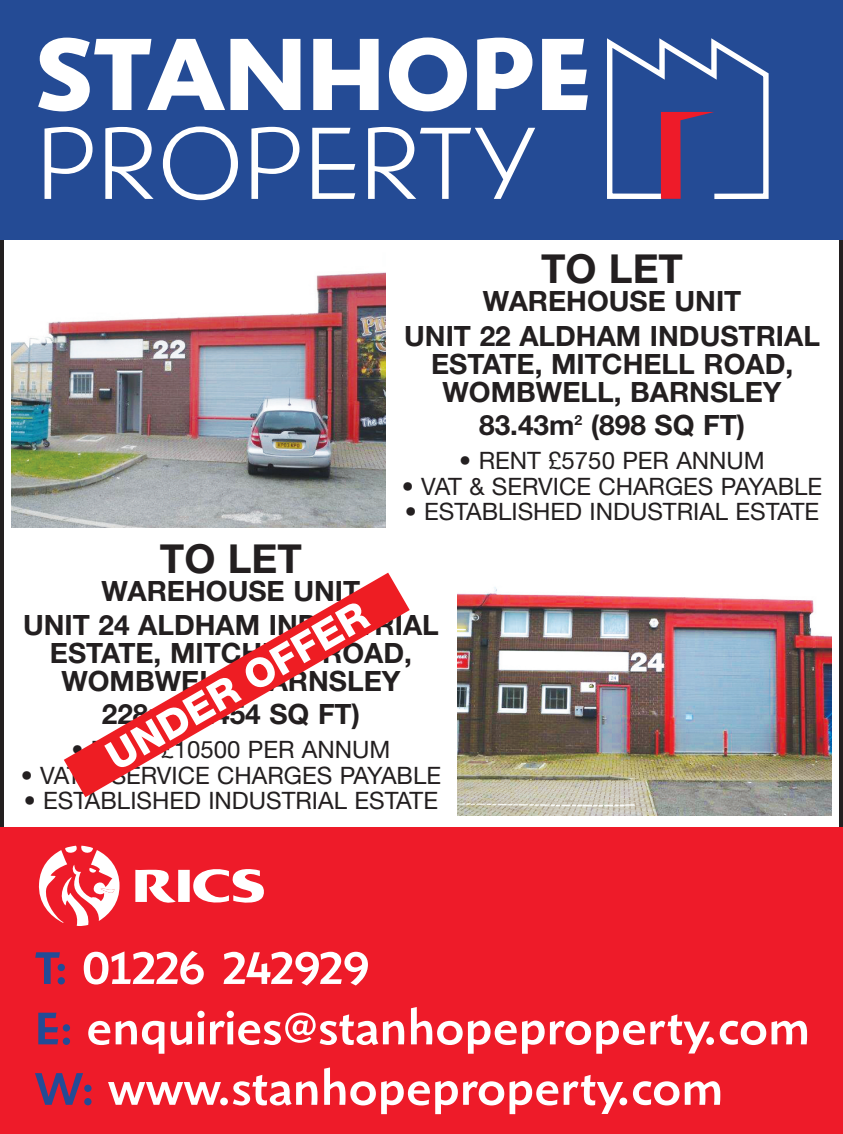
<style>
.page{position:relative;width:843px;height:1134px;background:#fff}
.page>*{position:absolute;margin:0;border:0;box-sizing:border-box;transform-origin:0 0}
.t1{font:700 40px "Helvetica Neue";color:#231f20}
.t2{font:800 40px "Helvetica Neue";color:#fff}
.t3{font:700 28px/28px "Helvetica Neue";color:#231f20;text-align:center}
.t4{font:24px "Helvetica Neue";color:#231f20}
</style>
<div class="page">
<div style="left:0;top:828px;width:842px;height:306px;background:#ee1b29"></div>
<svg style="left:108px;top:1067px;width:612px;height:47px"></svg>
<svg style="left:35px;top:1073px;width:56px;height:32px"></svg>
<svg style="left:88px;top:1007px;width:719px;height:47px"></svg>
<svg style="left:38px;top:1013px;width:32px;height:32px"></svg>
<svg style="left:84px;top:951px;width:284px;height:34px"></svg>
<svg style="left:35px;top:952px;width:30px;height:32px"></svg>
<svg style="left:135px;top:869px;width:129px;height:34px"></svg>
<svg style="left:38px;top:846px;width:81px;height:80px"></svg>
<img style="left:11px;top:272px;width:375px;height:255px">
<img style="left:457px;top:587px;width:374px;height:228px">
<div style="left:0;top:0;width:842px;height:239px;background:#244b95"></div>
<svg style="left:45px;top:126px;width:490px;height:74px"></svg>
<svg style="left:38px;top:37px;width:549px;height:74px;fill:#fff"></svg>
<svg style="left:607px;top:38px;width:162px;height:161px"></svg>
<svg style="left:64px;top:573px;width:345px;height:224px"></svg>
<h1 class="t1" style="left:541px;top:254px;width:143px">TO LET</h1>
<p class="t3" style="left:482px;top:290px;width:260px">WAREHOUSE UNIT</p>
<p class="t3" style="left:404px;top:324px;width:417px">UNIT 22 ALDHAM INDUSTRIAL<br>ESTATE, MITCHELL ROAD,<br>WOMBWELL, BARNSLEY</p>
<p class="t3" style="left:479px;top:414px;width:267px">83.43m<sup>2</sup> (898 SQ FT)</p>
<p class="t4" style="left:459px;top:452px;width:307px">• RENT £5750 PER ANNUM</p>
<p class="t4" style="left:402px;top:477px;width:422px">• VAT &amp; SERVICE CHARGES PAYABLE</p>
<p class="t4" style="left:405px;top:503px;width:416px">• ESTABLISHED INDUSTRIAL ESTATE</p>
<h1 class="t1" style="left:160px;top:544px;width:143px">TO LET</h1>
<p class="t3" style="left:23px;top:577px;width:417px;line-height:33.6px">WAREHOUSE UNIT<br>UNIT 24 ALDHAM INDUSTRIAL</p>
<p class="t3" style="left:50px;top:641px;width:363px">ESTATE, MITCHELL ROAD,<br>WOMBWELL, BARNSLEY</p>
<p class="t3" style="left:102px;top:703px;width:260px">228m<sup>2</sup> (2454 SQ FT)</p>
<p class="t4" style="left:71px;top:741px;width:320px">• RENT £10500 PER ANNUM</p>
<p class="t4" style="left:21px;top:766px;width:422px">• VAT &amp; SERVICE CHARGES PAYABLE</p>
<p class="t4" style="left:24px;top:792px;width:415px">• ESTABLISHED INDUSTRIAL ESTATE</p>
<h1 class="t2" style="left:102px;top:747px;width:296px;rotate:-30deg">UNDER OFFER</h1>
</div>
